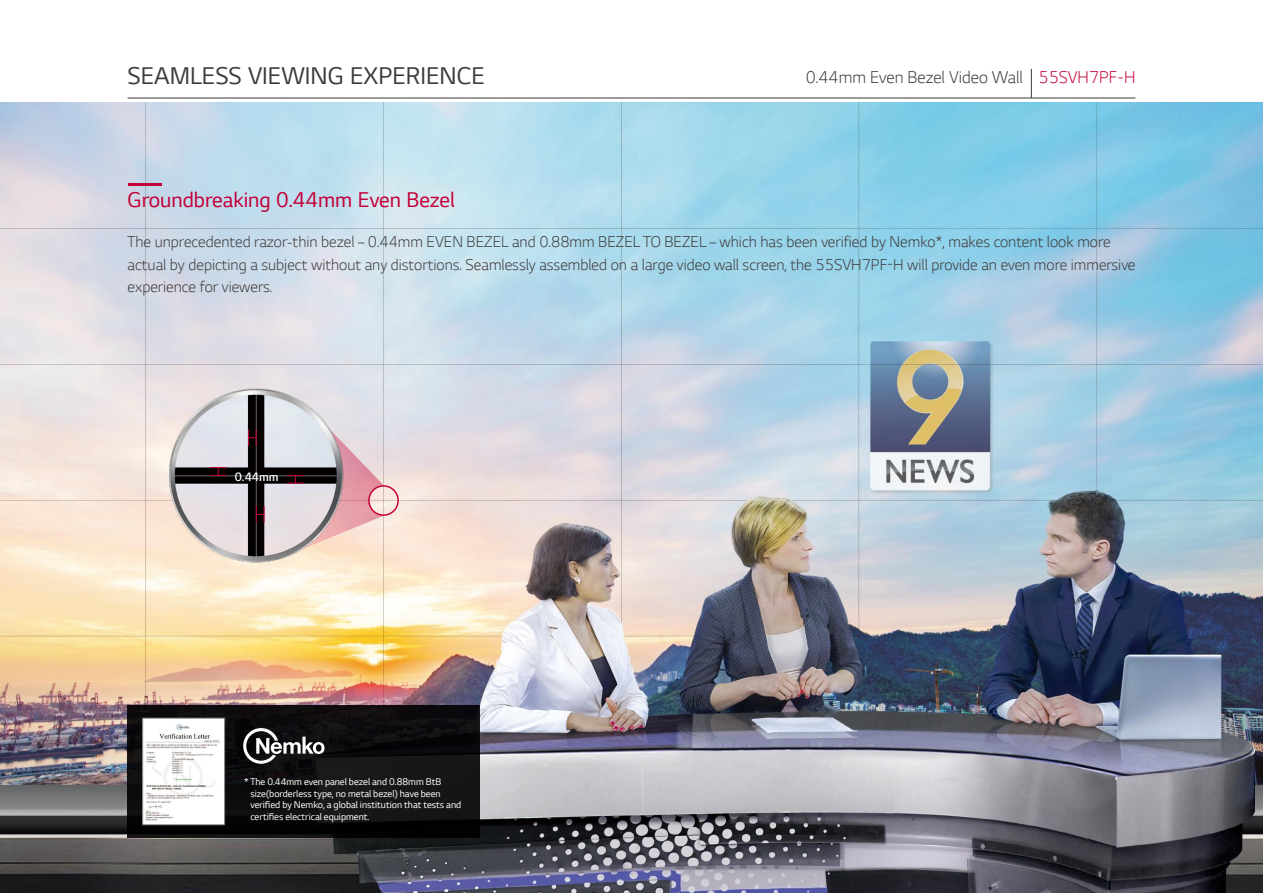
<style>
.page{position:relative;width:1263px;height:893px;background:#fff}
.page>*{position:absolute;margin:0;border:0;box-sizing:border-box;transform-origin:0 0}
.t1{font:25.5px "LG Smart";color:#3e3a39}
.t2{font:22.5px "LG Smart";color:#c30037}
.t3{font:300 18px "LG Smart";color:#3e3a39}
.t4{font:300 16.5px/22.5px "LG Smart";color:#3e3a39}
.t5{font:300 12.75px "LG Smart";color:#fff}
.t6{font:10.2px/11.6px "LG Smart";color:#fff}
.s1{color:#c30037}
</style>
<div class="page">
<svg style="left:1031px;top:69px;width:1px;height:29px"></svg>
<hr style="left:128px;top:98px;width:1007px;height:1px;background:#3e3a39">
<img style="left:0;top:102px;width:1263px;height:791px">
<div style="left:368px;top:485px;width:31px;height:31px;border:1px solid #c30037;border-radius:50%"></div>
<img style="left:162px;top:347px;width:190px;height:229px">
<svg style="left:210px;top:467px;width:17px;height:9px"></svg>
<svg style="left:248px;top:398px;width:136px;height:159px"></svg>
<svg style="left:128px;top:705px;width:352px;height:133px;fill:#0f0d0f"></svg>
<img style="left:145px;top:720px;width:78px;height:103px">
<div style="left:143px;top:718px;width:82px;height:107px;border:1px solid #727171"></div>
<svg style="left:243px;top:728px;width:81px;height:36px"></svg>
<hr style="left:128px;top:183px;width:33px;height:2px;background:#c30037">
<h1 class="t1" style="left:128px;top:59px;width:359px">SEAMLESS VIEWING EXPERIENCE</h1>
<p class="t3" style="left:806px;top:65px;width:331px">0.44mm Even Bezel Video Wall <span class="s1">55SVH7PF-H</span></p>
<h2 class="t2" style="left:128px;top:185px;width:329px">Groundbreaking 0.44mm Even Bezel</h2>
<p class="t4" style="left:128px;top:230px;width:1009px">The unprecedented razor-thin bezel – 0.44mm EVEN BEZEL and 0.88mm BEZEL TO BEZEL – which has been verified by Nemko*, makes content look more actual by depicting a subject without any distortions. Seamlessly assembled on a large video wall screen, the 55SVH7PF-H will provide an even more immersive experience for viewers.</p>
<p class="t5" style="left:235px;top:468px;width:45px">0.44mm</p>
<p class="t6" style="left:250px;top:776px;width:212px;text-indent:-6px">* The 0.44mm even panel bezel and 0.88mm BtB size(borderless type, no metal bezel) have been verified by Nemko, a global institution that tests and certifies electrical equipment.</p>
</div>
